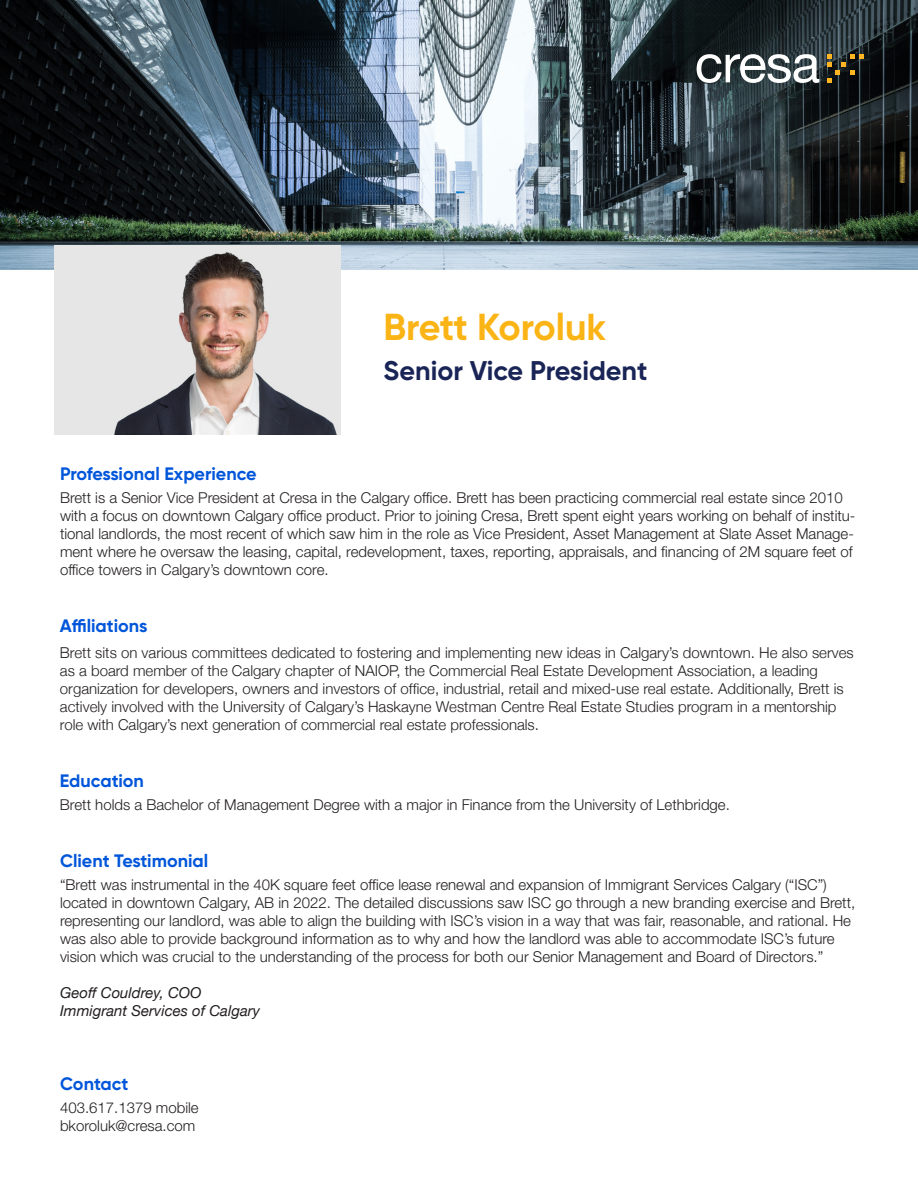
<style>
.page{position:relative;width:918px;height:1188px;background:#fff}
.page>*{position:absolute;margin:0;border:0;box-sizing:border-box;transform-origin:0 0}
.t1{font:700 37.5px "Gilroy";letter-spacing:-.005em;color:#fbb416}
.t2{font:700 27px "Gilroy";color:#1a2557}
.t3{font:700 18px "Gilroy";color:#0056da}
.t4{font:300 15px/18px "Helvetica Neue LT Std";color:#231f20}
.t5{font:300 15px/18px "Helvetica Neue";color:#231f20}
.t6{font:italic 15px "Helvetica Neue";color:#231f20}
</style>
<div class="page">
<img style="left:0;top:0;width:918px;height:270px">
<img style="left:54px;top:246px;width:286px;height:189px">
<svg style="left:697px;top:54px;width:122px;height:29px"></svg>
<svg style="left:827px;top:54px;width:37px;height:29px"></svg>
<p class="t1" style="left:383px;top:304px;width:224px">Brett Koroluk</p>
<p class="t2" style="left:383px;top:354px;width:266px">Senior Vice President</p>
<p class="t3" style="left:60px;top:462px;width:198px">Professional Experience</p>
<p class="t4" style="left:60px;top:488px;width:797px">Brett is a Senior Vice President at Cresa in the Calgary office. Brett has been practicing commercial real estate since 2010 with a focus on downtown Calgary office product. Prior to joining Cresa, Brett spent eight years working on behalf of institu&shy;tional landlords, the most recent of which saw him in the role as Vice President, Asset Management at Slate Asset Manage&shy;ment where he oversaw the leasing, capital, redevelopment, taxes, reporting, appraisals, and financing of 2M square feet of office towers in Calgary’s downtown core.</p>
<p class="t3" style="left:60px;top:614px;width:89px">Affiliations</p>
<p class="t5" style="left:60px;top:644px;width:795px">Brett sits on various committees dedicated to fostering and implementing new ideas in Calgary’s downtown. He also serves as a board member of the Calgary chapter of NAIOP, the Commercial Real Estate Development Association, a leading organization for developers, owners and investors of office, industrial, retail and mixed-use real estate. Additionally, Brett is actively involved with the University of Calgary’s Haskayne Westman Centre Real Estate Studies program in a mentorship role with Calgary’s next generation of commercial real estate professionals.</p>
<p class="t3" style="left:60px;top:770px;width:86px">Education</p>
<p class="t4" style="left:60px;top:795px;width:671px">Brett holds a Bachelor of Management Degree with a major in Finance from the University of Lethbridge.</p>
<p class="t3" style="left:60px;top:850px;width:150px">Client Testimonial</p>
<p class="t4" style="left:60px;top:875px;width:797px">“Brett was instrumental in the 40K square feet office lease renewal and expansion of Immigrant Services Calgary (“ISC”) located in downtown Calgary, AB in 2022. The detailed discussions saw ISC go through a new branding exercise and Brett, representing our landlord, was able to align the building with ISC’s vision in a way that was fair, reasonable, and rational. He was also able to provide background information as to why and how the landlord was able to accommodate ISC’s future vision which was crucial to the understanding of the process for both our Senior Management and Board of Directors.”</p>
<p class="t6" style="left:60px;top:984px;width:143px">Geoff Couldrey, COO</p>
<p class="t6" style="left:60px;top:1002px;width:201px">Immigrant Services of Calgary</p>
<p class="t3" style="left:60px;top:1073px;width:70px">Contact</p>
<p class="t4" style="left:60px;top:1099px;width:140px">403.617.1379 mobile</p>
<p class="t4" style="left:60px;top:1117px;width:137px">bkoroluk@cresa.com</p>
</div>
